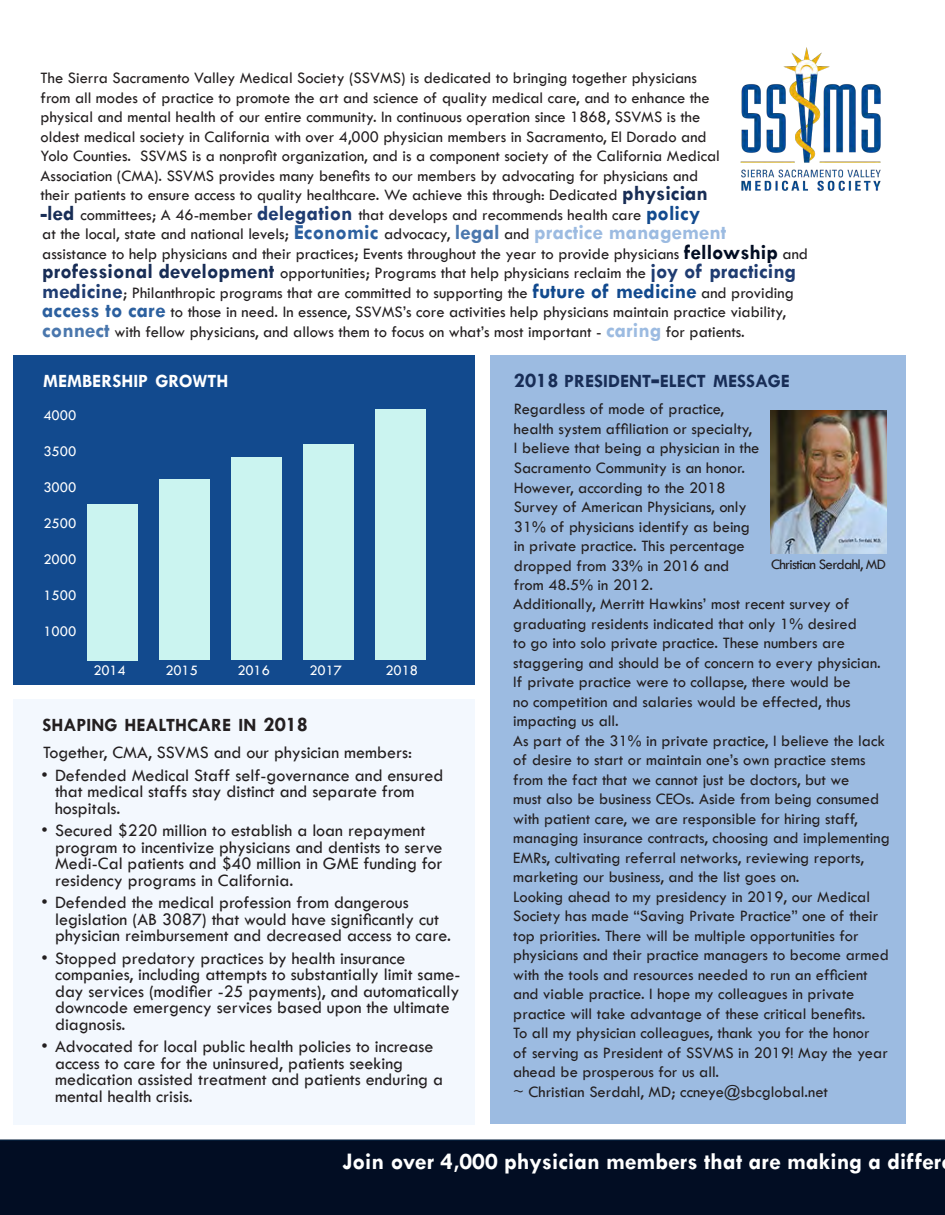
<style>
.page{position:relative;width:945px;height:1215px;background:#fff}
.page>*{position:absolute;margin:0;border:0;box-sizing:border-box;transform-origin:0 0}
.t1{font:700 24px "Tw Cen";color:#fff}
.t2{font:700 18.9px "Tw Cen";color:#182d56}
.t3{font:700 18.9px "Tw Cen";color:#231f20}
.t4{font:700 18.9px "Tw Cen";color:#fff}
.t5{font:18px/16.5px "Tw Cen";color:#231f20}
.t6{font:16.5px/19.5px "Tw Cen";color:#231f20}
.t7{font:15px "Tw Cen";color:#fff}
.t8{font:15px "Tw Cen";letter-spacing:-.05em;color:#231f20}
.t9{font:14.85px "Tw Cen";letter-spacing:-.01em;color:#fff}
.s1{font-weight:700;font-size:21.6px;color:#182d56}
.s2{font-weight:700;font-size:21.6px;color:#1f3c71}
.s3{font-weight:700;font-size:21.6px;color:#124a8e}
.s4{font-weight:700;font-size:21.6px;color:#2c609f}
.s5{font-weight:700;font-size:21.6px;color:#4a77ad}
.s6{font-weight:700;font-size:21.6px;color:#9cbbe1}
.s7{font-weight:700;font-size:21.6px;color:#020d23}
.s8{font-size:21px}
.s9{font-size:27px}
</style>
<div class="page">
<div style="left:490px;top:355px;width:415px;height:769px;background:#9cbbe1"></div>
<div style="left:14px;top:355px;width:461px;height:330px;background:#124a8e"></div>
<img style="left:770px;top:411px;width:116px;height:143px">
<div style="left:0;top:1139px;width:945px;height:76px;background:#020d23"></div>
<div style="left:231px;top:458px;width:50px;height:202px;background:#cbf4f0"></div>
<div style="left:87px;top:504px;width:50px;height:157px;background:#cbf4f0"></div>
<div style="left:159px;top:479px;width:50px;height:181px;background:#cbf4f0"></div>
<div style="left:303px;top:444px;width:50px;height:216px;background:#cbf4f0"></div>
<div style="left:14px;top:699px;width:461px;height:425px;background:#f3f8fe"></div>
<img style="left:740px;top:47px;width:141px;height:144px">
<div style="left:375px;top:409px;width:50px;height:251px;background:#cbf4f0"></div>
<p class="t6" style="left:41px;top:68px;width:681px">The Sierra Sacramento Valley Medical Society (SSVMS) is dedicated to bringing together physicians from all modes of practice to promote the art and science of quality medical care, and to enhance the physical and mental health of our entire community. In continuous operation since 1868, SSVMS is the oldest medical society in California with over 4,000 physician members in Sacramento, El Dorado and Yolo Counties. SSVMS is a nonprofit organization, and is a component society of the California Medical Association (CMA). SSVMS provides many benefits to our members by advocating for physicians and their patients to ensure access to quality healthcare. We achieve this through: Dedicated <span class="s1">physician -led</span> committees; A 46-member <span class="s2">delegation</span> that develops and recommends health care <span class="s3">policy</span></p>
<p class="t6" style="left:42px;top:224px;width:686px">at the local, state and national levels; <span class="s4">Economic</span> advocacy, <span class="s5">legal</span> and <span class="s6">practice management</span></p>
<p class="t6" style="left:42px;top:244px;width:767px">assistance to help physicians and their practices; Events throughout the year to provide physicians <span class="s7">fellowship</span> and <span class="s1">professional development</span> opportunities; Programs that help physicians reclaim the <span class="s2">joy of practicing medicine</span>; Philanthropic programs that are committed to supporting the <span class="s3">future of medicine</span> and providing <span class="s4">access to care</span> to those in need. In essence, SSVMS’s core activities help physicians maintain practice viability, <span class="s5">connect</span> with fellow physicians, and allows them to focus on what’s most important - <span class="s6">caring</span> for patients.</p>
<p class="t4" style="left:43px;top:370px;width:187px">MEMBERSHIP GROWTH</p>
<p class="t7" style="left:43px;top:406px;width:35px">4000</p>
<p class="t7" style="left:43px;top:442px;width:35px">3500</p>
<p class="t7" style="left:43px;top:478px;width:35px">3000</p>
<p class="t7" style="left:43px;top:514px;width:35px">2500</p>
<p class="t7" style="left:43px;top:550px;width:35px">2000</p>
<p class="t7" style="left:43px;top:586px;width:35px">1500</p>
<p class="t7" style="left:43px;top:622px;width:35px">1000</p>
<p class="t9" style="left:93px;top:662px;width:34px">2014</p>
<p class="t9" style="left:165px;top:662px;width:34px">2015</p>
<p class="t9" style="left:237px;top:662px;width:34px">2016</p>
<p class="t9" style="left:310px;top:662px;width:34px">2017</p>
<p class="t9" style="left:386px;top:662px;width:34px">2018</p>
<p class="t3" style="left:42px;top:714px;width:267px">SHAPING HEALTHCARE IN <span class="s8">2018</span></p>
<p class="t5" style="left:43px;top:744px;width:371px">Together, CMA, SSVMS and our physician members:</p>
<p class="t5" style="left:55px;top:767px;width:390px;text-indent:-14px">• Defended Medical Staff self-governance and ensured that medical staffs stay distinct and separate from hospitals.</p>
<p class="t5" style="left:55px;top:822px;width:389px;text-indent:-14px">• Secured $220 million to establish a loan repayment program to incentivize physicians and dentists to serve Medi-Cal patients and $40 million in GME funding for residency programs in California.</p>
<p class="t5" style="left:55px;top:894px;width:398px;text-indent:-14px">• Defended the medical profession from dangerous legislation (AB 3087) that would have significantly cut physician reimbursement and decreased access to care.</p>
<p class="t5" style="left:55px;top:950px;width:407px;text-indent:-14px">• Stopped predatory practices by health insurance companies, including attempts to substantially limit same&shy;day services (modifier -25 payments), and automatically downcode emergency services based upon the ultimate diagnosis.</p>
<p class="t5" style="left:55px;top:1038px;width:389px;text-indent:-14px">• Advocated for local public health policies to increase access to care for the uninsured, patients seeking medication assisted treatment and patients enduring a mental health crisis.</p>
<p class="t2" style="left:514px;top:370px;width:277px"><span class="s8">2018</span> PRESIDENT<span class="s9">-</span>ELECT MESSAGE</p>
<p class="t6" style="left:514px;top:399px;width:247px">Regardless of mode of practice, health system affiliation or specialty, I believe that being a physician in the Sacramento Community is an honor.<br>However, according to the 2018<br>Survey of American Physicians, only 31% of physicians identify as being in private practice. This percentage dropped from 33% in 2016 and from 48.5% in 2012.</p>
<p class="t8" style="left:771px;top:556px;width:116px">Christian Serdahl, MD</p>
<p class="t6" style="left:513px;top:594px;width:369px">Additionally, Merritt Hawkins’ most recent survey of graduating residents indicated that only 1% desired<br>to go into solo private practice. These numbers are staggering and should be of concern to every physician.<br>If private practice were to collapse, there would be<br>no competition and salaries would be effected, thus impacting us all.</p>
<p class="t6" style="left:513px;top:731px;width:378px">As part of the 31% in private practice, I believe the lack of desire to start or maintain one’s own practice stems from the fact that we cannot just be doctors, but we<br>must also be business CEOs. Aside from being consumed with patient care, we are responsible for hiring staff, managing insurance contracts, choosing and implementing EMRs, cultivating referral networks, reviewing reports, marketing our business, and the list goes on.</p>
<p class="t6" style="left:513px;top:887px;width:377px">Looking ahead to my presidency in 2019, our Medical Society has made “Saving Private Practice” one of their top priorities. There will be multiple opportunities for physicians and their practice managers to become armed with the tools and resources needed to run an efficient and viable practice. I hope my colleagues in private practice will take advantage of these critical benefits.</p>
<p class="t6" style="left:513px;top:1023px;width:376px">To all my physician colleagues, thank you for the honor<br>of serving as President of SSVMS in 2019! May the year ahead be prosperous for us all.</p>
<p class="t6" style="left:513px;top:1082px;width:316px">~ Christian Serdahl, MD; ccneye@sbcglobal.net</p>
<p class="t1" style="left:343px;top:1147px;width:600px">Join over 4,000 physician members that are making a differ</p>
</div>
